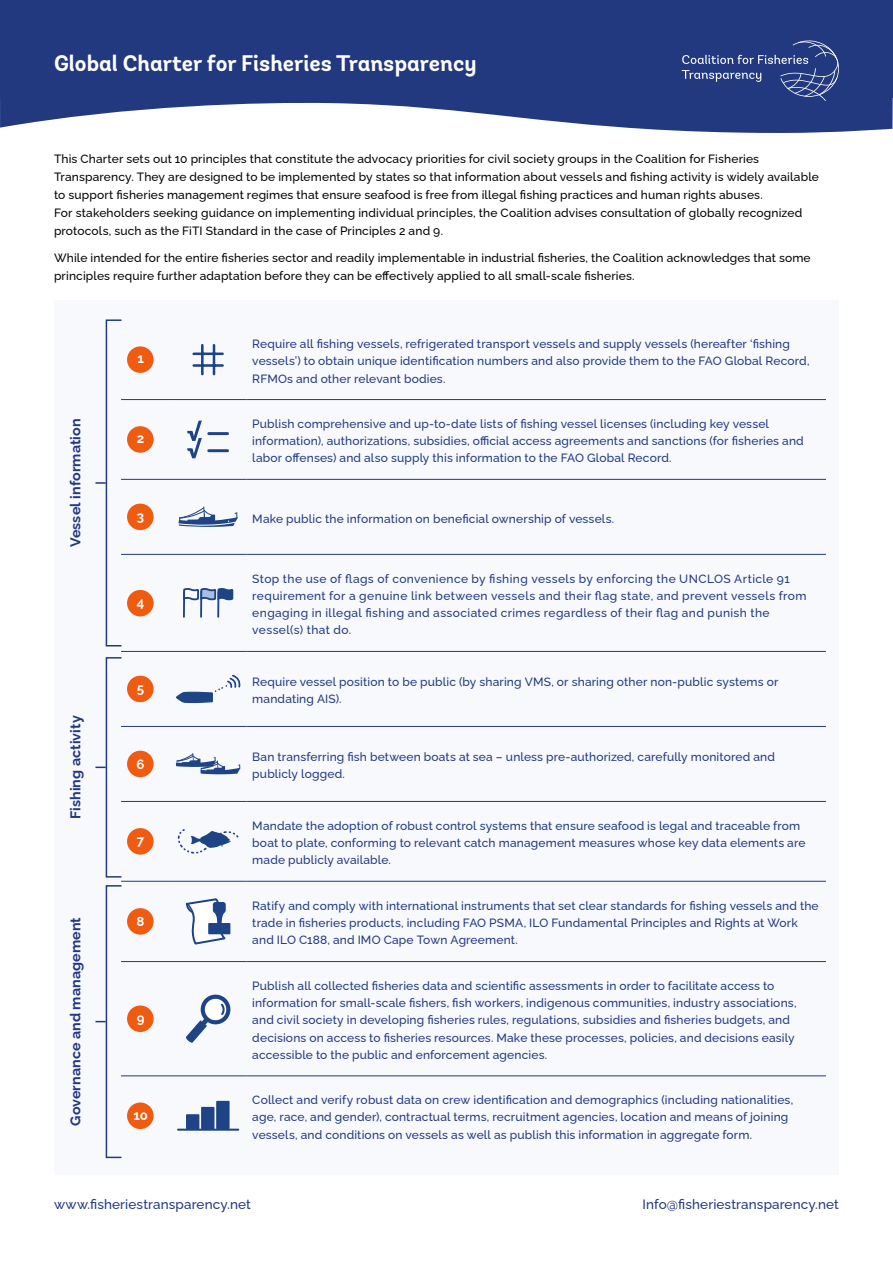
<style>
.page{position:relative;width:893px;height:1263px;background:#fff}
.page>*{position:absolute;margin:0;border:0;box-sizing:border-box;transform-origin:0 0}
.t1{font:700 22.5px "Andes";color:#fff}
.t2{font:700 14.25px "Raleway";letter-spacing:.01em;color:#223980}
.t3{font:500 13.5px "Raleway";letter-spacing:.01em;color:#223980}
.t4{font:700 13.2px "Raleway";color:#fff}
.t5{font:500 12px/17.2px "Raleway";letter-spacing:.015em;color:#223980}
.t6{font:500 12px/18px "Raleway";letter-spacing:.015em;color:#000}
.t7{font:500 12px/17.2px "Raleway";letter-spacing:.035em;color:#223980}
</style>
<div class="page">
<div style="left:54px;top:300px;width:785px;height:875px;background:#f8f9fd"></div>
<hr style="left:121px;top:399px;width:49px;height:1px;background:#223980">
<hr style="left:170px;top:399px;width:76px;height:1px;background:#223980">
<hr style="left:246px;top:399px;width:580px;height:1px;background:#223980">
<hr style="left:121px;top:479px;width:49px;height:1px;background:#223980">
<hr style="left:170px;top:479px;width:76px;height:1px;background:#223980">
<hr style="left:246px;top:479px;width:580px;height:1px;background:#223980">
<hr style="left:121px;top:554px;width:49px;height:1px;background:#223980">
<hr style="left:170px;top:554px;width:76px;height:1px;background:#223980">
<hr style="left:246px;top:554px;width:580px;height:1px;background:#223980">
<hr style="left:121px;top:651px;width:49px;height:1px;background:#223980">
<hr style="left:170px;top:651px;width:76px;height:1px;background:#223980">
<hr style="left:246px;top:651px;width:580px;height:1px;background:#223980">
<hr style="left:121px;top:726px;width:49px;height:1px;background:#223980">
<hr style="left:170px;top:726px;width:76px;height:1px;background:#223980">
<hr style="left:246px;top:726px;width:580px;height:1px;background:#223980">
<hr style="left:121px;top:801px;width:49px;height:1px;background:#223980">
<hr style="left:170px;top:801px;width:76px;height:1px;background:#223980">
<hr style="left:246px;top:801px;width:580px;height:1px;background:#223980">
<hr style="left:121px;top:881px;width:49px;height:1px;background:#223980">
<hr style="left:170px;top:881px;width:76px;height:1px;background:#223980">
<hr style="left:246px;top:881px;width:580px;height:1px;background:#223980">
<hr style="left:121px;top:961px;width:49px;height:1px;background:#223980">
<hr style="left:170px;top:961px;width:76px;height:1px;background:#223980">
<hr style="left:246px;top:961px;width:580px;height:1px;background:#223980">
<hr style="left:121px;top:1075px;width:49px;height:1px;background:#223980">
<hr style="left:170px;top:1075px;width:76px;height:1px;background:#223980">
<hr style="left:246px;top:1075px;width:580px;height:1px;background:#223980">
<div style="left:127px;top:346px;width:27px;height:27px;background:#ef5b11;border-radius:50%"></div>
<hr style="left:201px;top:345px;width:3px;height:29px;background:#1e4485">
<hr style="left:213px;top:345px;width:2px;height:29px;background:#1e4485">
<hr style="left:194px;top:352px;width:29px;height:3px;background:#1e4485">
<hr style="left:194px;top:364px;width:29px;height:3px;background:#1e4485">
<div style="left:127px;top:426px;width:27px;height:27px;background:#ef5b11;border-radius:50%"></div>
<svg style="left:187px;top:421px;width:15px;height:37px"></svg>
<hr style="left:209px;top:432px;width:19px;height:3px;background:#1e4485">
<hr style="left:209px;top:449px;width:19px;height:3px;background:#1e4485">
<div style="left:127px;top:504px;width:27px;height:26px;background:#ef5b11;border-radius:50%"></div>
<svg style="left:178px;top:507px;width:60px;height:20px"></svg>
<div style="left:127px;top:590px;width:27px;height:26px;background:#ef5b11;border-radius:50%"></div>
<hr style="left:183px;top:592px;width:2px;height:25px;background:#1e4485">
<hr style="left:200px;top:592px;width:2px;height:25px;background:#1e4485">
<hr style="left:217px;top:592px;width:2px;height:25px;background:#1e4485">
<svg style="left:183px;top:588px;width:51px;height:13px"></svg>
<div style="left:127px;top:676px;width:27px;height:26px;background:#ef5b11;border-radius:50%"></div>
<svg style="left:175px;top:674px;width:65px;height:29px"></svg>
<div style="left:127px;top:751px;width:27px;height:26px;background:#ef5b11;border-radius:50%"></div>
<svg style="left:176px;top:754px;width:64px;height:20px"></svg>
<div style="left:127px;top:828px;width:27px;height:27px;background:#ef5b11;border-radius:50%"></div>
<svg style="left:177px;top:829px;width:62px;height:25px"></svg>
<div style="left:127px;top:908px;width:27px;height:27px;background:#ef5b11;border-radius:50%"></div>
<div style="left:208px;top:923px;width:22px;height:11px;background:#1e4485"></div>
<svg style="left:185px;top:898px;width:43px;height:47px"></svg>
<div style="left:127px;top:1005px;width:27px;height:27px;background:#ef5b11;border-radius:50%"></div>
<svg style="left:186px;top:994px;width:45px;height:49px"></svg>
<div style="left:127px;top:1102px;width:27px;height:27px;background:#ef5b11;border-radius:50%"></div>
<div style="left:186px;top:1114px;width:13px;height:15px;background:#1e4485;border:2px solid #1e4485"></div>
<div style="left:201px;top:1107px;width:13px;height:22px;background:#1e4485;border:2px solid #1e4485"></div>
<div style="left:216px;top:1101px;width:14px;height:28px;background:#1e4485;border:2px solid #1e4485"></div>
<hr style="left:178px;top:1129px;width:60px;height:2px;background:#1e4485">
<div style="left:106px;top:657px;width:16px;height:220px;border:2px solid #223980"></div>
<div style="left:106px;top:319px;width:16px;height:327px;border:2px solid #223980"></div>
<svg style="left:95px;top:482px;width:11px;height:2px"></svg>
<div style="left:106px;top:885px;width:16px;height:273px;border:2px solid #223980"></div>
<div style="left:0;top:0;width:893px;height:98px;background:#223980"></div>
<svg style="left:0;top:70px;width:893px;height:63px;fill:#223980"></svg>
<svg style="left:682px;top:40px;width:160px;height:61px"></svg>
<h1 class="t1" style="left:54px;top:49px;width:424px">Global Charter for Fisheries Transparency</h1>
<p class="t6" style="left:54px;top:148px;width:766px">This Charter sets out 10 principles that constitute the advocacy priorities for civil society groups in the Coalition for Fisheries Transparency. They are designed to be implemented by states so that information about vessels and fishing activity is widely available to support fisheries management regimes that ensure seafood is free from illegal fishing practices and human rights abuses.<br>For stakeholders seeking guidance on implementing individual principles, the Coalition advises consultation of globally recognized protocols, such as the FiTI Standard in the case of Principles 2 and 9.</p>
<p class="t6" style="left:54px;top:247px;width:758px">While intended for the entire fisheries sector and readily implementable in industrial fisheries, the Coalition acknowledges that some principles require further adaptation before they can be effectively applied to all small-scale fisheries.</p>
<p class="t2" style="left:64px;top:547px;width:130px;rotate:-90deg">Vessel information</p>
<p class="t2" style="left:64px;top:819px;width:105px;rotate:-90deg">Fishing activity</p>
<p class="t2" style="left:64px;top:1126px;width:210px;rotate:-90deg">Governance and management</p>
<p class="t4" style="left:137px;top:348px;width:8px">1</p>
<p class="t4" style="left:137px;top:428px;width:9px">2</p>
<p class="t5" style="left:252px;top:334px;width:559px">Require all fishing vessels, refrigerated transport vessels and supply vessels (hereafter ‘fishing vessels’) to obtain unique identification numbers and also provide them to the FAO Global Record,<br>RFMOs and other relevant bodies.</p>
<p class="t5" style="left:252px;top:414px;width:553px">Publish comprehensive and up-to-date lists of fishing vessel licenses (including key vessel information), authorizations, subsidies, official access agreements and sanctions (for fisheries and labor offenses) and also supply this information to the FAO Global Record.</p>
<p class="t4" style="left:137px;top:505px;width:9px">3</p>
<p class="t5" style="left:252px;top:508px;width:363px">Make public the information on beneficial ownership of vessels.</p>
<p class="t4" style="left:137px;top:592px;width:9px">4</p>
<p class="t7" style="left:252px;top:568px;width:556px">Stop the use of flags of convenience by fishing vessels by enforcing the UNCLOS Article 91 requirement for a genuine link between vessels and their flag state, and prevent vessels from engaging in illegal fishing and associated crimes regardless of their flag and punish the vessel(s) that do.</p>
<p class="t4" style="left:137px;top:677px;width:9px">5</p>
<p class="t5" style="left:252px;top:672px;width:528px">Require vessel position to be public (by sharing VMS, or sharing other non-public systems or mandating AIS).</p>
<p class="t4" style="left:137px;top:754px;width:10px">6</p>
<p class="t5" style="left:252px;top:747px;width:524px">Ban transferring fish between boats at sea – unless pre-authorized, carefully monitored and publicly logged.</p>
<p class="t4" style="left:137px;top:830px;width:9px">7</p>
<p class="t4" style="left:137px;top:911px;width:9px">8</p>
<p class="t4" style="left:137px;top:1007px;width:9px">9</p>
<p class="t4" style="left:133px;top:1104px;width:16px">10</p>
<p class="t5" style="left:252px;top:815px;width:555px">Mandate the adoption of robust control systems that ensure seafood is legal and traceable from boat to plate, conforming to relevant catch management measures whose key data elements are made publicly available.</p>
<p class="t5" style="left:252px;top:895px;width:568px">Ratify and comply with international instruments that set clear standards for fishing vessels and the trade in fisheries products, including FAO PSMA, ILO Fundamental Principles and Rights at Work and ILO C188, and IMO Cape Town Agreement.</p>
<p class="t5" style="left:252px;top:976px;width:546px">Publish all collected fisheries data and scientific assessments in order to facilitate access to information for small-scale fishers, fish workers, indigenous communities, industry associations, and civil society in developing fisheries rules, regulations, subsidies and fisheries budgets, and decisions on access to fisheries resources. Make these processes, policies, and decisions easily accessible to the public and enforcement agencies.</p>
<p class="t5" style="left:252px;top:1090px;width:542px">Collect and verify robust data on crew identification and demographics (including nationalities, age, race, and gender), contractual terms, recruitment agencies, location and means of joining vessels, and conditions on vessels as well as publish this information in aggregate form.</p>
<p class="t3" style="left:54px;top:1193px;width:198px">www.fisheriestransparency.net</p>
<p class="t3" style="left:643px;top:1193px;width:198px">Info@fisheriestransparency.net</p>
</div>
